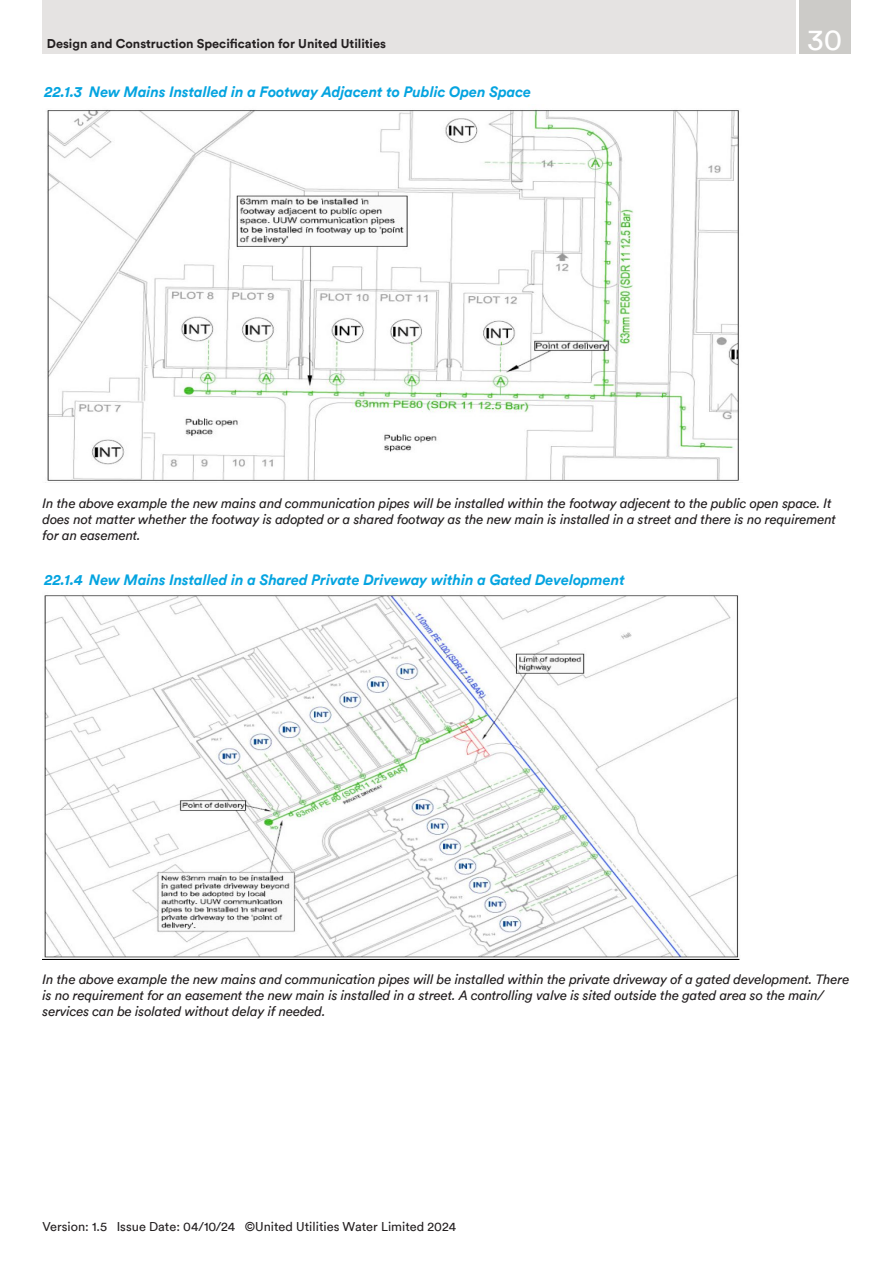
<style>
.page{position:relative;width:893px;height:1263px;background:#fff}
.page>*{position:absolute;margin:0;border:0;box-sizing:border-box;transform-origin:0 0}
.t1{font:30px "Circular TT";color:#fff}
.t2{font:italic 700 15px "Circular TT";letter-spacing:-.01em;color:#05a4e0}
.t3{font:italic 13.5px/16.2px "Circular TT";letter-spacing:-.01em;color:#231f20}
.t4{font:12.75px "Circular TT";color:#231f20}
.t5{font:700 12.75px "Circular TT";color:#231f20}
</style>
<div class="page">
<div style="left:43px;top:0;width:753px;height:54px;background:#e5e3e2"></div>
<div style="left:799px;top:0;width:51px;height:54px;background:#cccbc8"></div>
<img style="left:45px;top:109px;width:694px;height:374px">
<img style="left:43px;top:593px;width:697px;height:366px">
<p class="t5" style="left:47px;top:35px;width:341px">Design and Construction Specification for United Utilities</p>
<h1 class="t1" style="left:807px;top:21px;width:37px">30</h1>
<p class="t2" style="left:45px;top:82px;width:488px">22.1.3 New Mains Installed in a Footway Adjacent to Public Open Space</p>
<p class="t3" style="left:43px;top:495px;width:795px">In the above example the new mains and communication pipes will be installed within the footway adjecent to the public open space. It does not matter whether the footway is adopted or a shared footway as the new main is installed in a street and there is no requirement for an easement.</p>
<p class="t2" style="left:45px;top:570px;width:582px">22.1.4 New Mains Installed in a Shared Private Driveway within a Gated Development</p>
<p class="t3" style="left:43px;top:971px;width:808px">In the above example the new mains and communication pipes will be installed within the private driveway of a gated development. There is no requirement for an easement the new main is installed in a street. A controlling valve is sited outside the gated area so the main/ services can be isolated without delay if needed.</p>
<p class="t4" style="left:43px;top:1218px;width:415px">Version: 1.5 Issue Date: 04/10/24 ©United Utilities Water Limited 2024</p>
</div>
